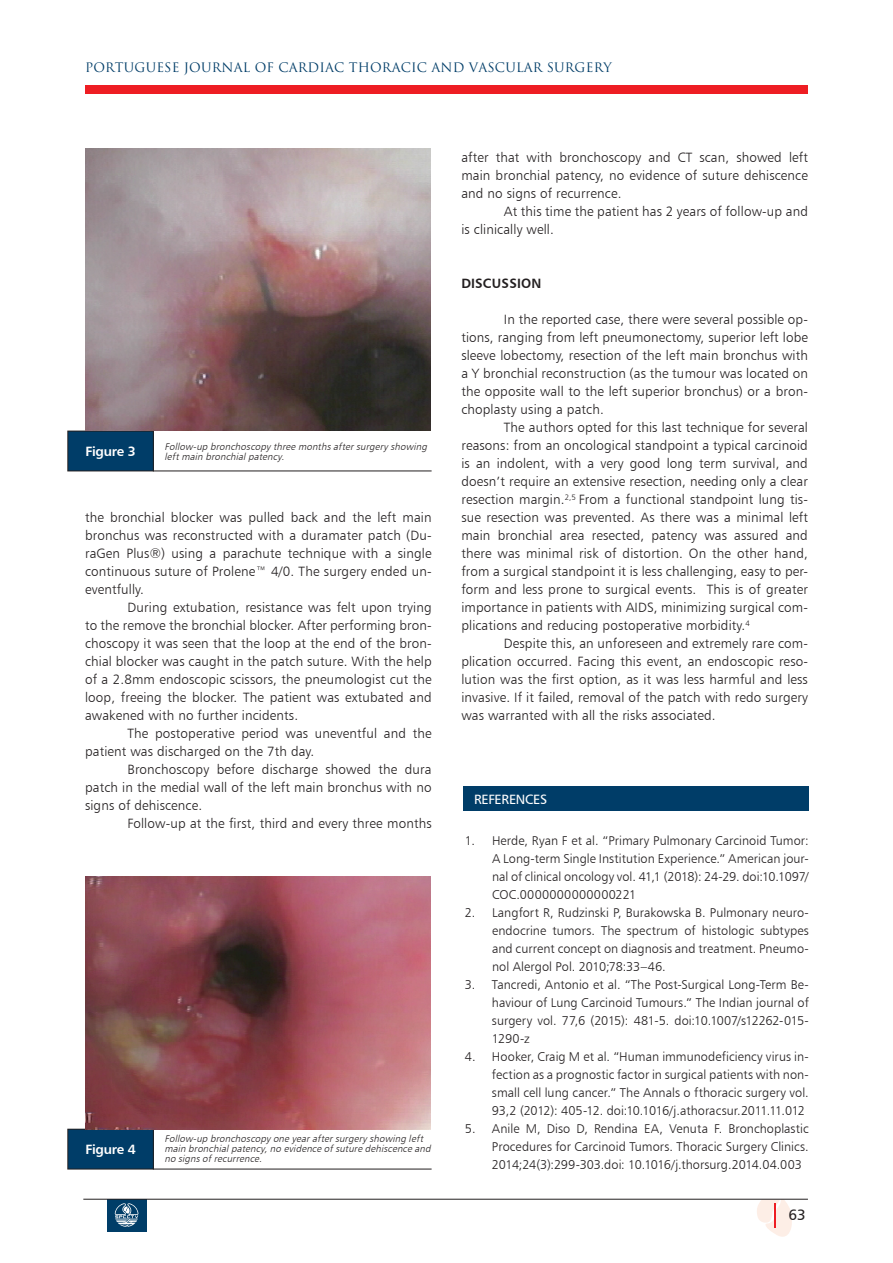
<style>
.page{position:relative;width:893px;height:1263px;background:#fff}
.page>*{position:absolute;margin:0;border:0;box-sizing:border-box;transform-origin:0 0}
.t1{font:15px "Humanist 777 BT Roman B";color:#231f20}
.t2{font:13.5px/18px "Humanist 777 BT Light B";letter-spacing:.01em;color:#231f20;text-align:justify}
.t3{font:13.5px "Humanist 777 BT Bold B";letter-spacing:-.02em;color:#fff}
.t4{font:13.5px "Humanist 777 BT Bold B";letter-spacing:.01em;color:#231f20}
.t5{font:13.5px "Humanist 777 BT Roman B";letter-spacing:-.02em;color:#fff}
.t6{font:12.75px/18px "Humanist 777 BT Light B";color:#231f20;text-align:justify}
.t7{font:12.75px "Trajan Pro 3";letter-spacing:.01em;color:#003d68}
.t8{font:italic 9.75px/10.2px "Humanist 777 BT Light B";color:#231f20}
</style>
<div class="page">
<div style="left:107px;top:1199px;width:40px;height:33px;background:#003d68"></div>
<svg style="left:115px;top:1203px;width:23px;height:24px"></svg>
<svg style="left:757px;top:1200px;width:35px;height:37px"></svg>
<hr style="left:83px;top:1199px;width:725px;height:1px;background:#231f20">
<div style="left:463px;top:786px;width:346px;height:25px;background:#003d68"></div>
<svg style="left:153px;top:470px;width:279px;height:2px"></svg>
<div style="left:68px;top:431px;width:85px;height:40px;background:#003d68"></div>
<div style="left:67px;top:431px;width:87px;height:40px;border:1px solid #231f20"></div>
<img style="left:86px;top:149px;width:345px;height:282px">
<svg style="left:153px;top:1168px;width:279px;height:2px"></svg>
<div style="left:68px;top:1129px;width:85px;height:40px;background:#003d68"></div>
<div style="left:67px;top:1129px;width:87px;height:40px;border:1px solid #231f20"></div>
<img style="left:86px;top:876px;width:345px;height:253px">
<div style="left:85px;top:85px;width:723px;height:8px;background:#ee1d23"></div>
<p class="t7" style="left:85px;top:59px;width:528px">PORTUGUESE JOURNAL OF CARDIAC THORACIC AND VASCULAR SURGERY</p>
<p class="t3" style="left:85px;top:443px;width:52px">Figure 3</p>
<p class="t8" style="left:164px;top:441px;width:267px">Follow-up bronchoscopythree monthsaftersurgeryshowing leftmain bronchialpatency.</p>
<p class="t2" style="left:85px;top:508px;width:348px">the bronchial blocker was pulled back and the left main bronchus was reconstructed with a duramater patch (Du&shy;raGen Plus®) using a parachute technique with a single continuous suture of Prolene™ 4/0. The surgery ended un&shy;eventfully.</p>
<p class="t2" style="left:85px;top:598px;width:348px;text-indent:43px">During extubation, resistance was felt upon trying to the remove the bronchial blocker. After performing bron&shy;choscopy it was seen that the loop at the end of the bron&shy;chial blocker was caught in the patch suture. With the help of a 2.8mm endoscopic scissors, the pneumologist cut the loop, freeing the blocker. The patient was extubated and awakened with no further incidents.</p>
<p class="t2" style="left:85px;top:724px;width:348px;text-indent:43px">The postoperative period was uneventful and the patient was discharged on the 7th day.</p>
<p class="t2" style="left:85px;top:760px;width:348px;text-indent:43px">Bronchoscopy before discharge showed the dura patch in the medial wall of the left main bronchus with no signs of dehiscence.</p>
<p class="t2" style="left:128px;top:814px;width:306px">Follow-up at the first, third and every three months</p>
<p class="t3" style="left:85px;top:1141px;width:52px">Figure 4</p>
<p class="t8" style="left:164px;top:1133px;width:270px">Follow-up bronchoscopyone yearaftersurgeryshowing left main bronchialpatency,no evidence ofsuture dehiscence and no signsofrecurrence.</p>
<p class="t2" style="left:461px;top:148px;width:348px">after that with bronchoscopy and CT scan, showed left main bronchial patency, no evidence of suture dehiscence and no signs of recurrence.</p>
<p class="t2" style="left:461px;top:202px;width:348px;text-indent:43px">At this time the patient has 2 years of follow-up and is clinically well.</p>
<p class="t4" style="left:461px;top:275px;width:81px">DISCUSSION</p>
<p class="t2" style="left:461px;top:310px;width:348px;text-indent:43px">In the reported case, there were several possible op&shy;tions, ranging from left pneumonectomy, superior left lobe sleeve lobectomy, resection of the left main bronchus with a Y bronchial reconstruction (as the tumour was located on the opposite wall to the left superior bronchus) or a bron&shy;choplasty using a patch.</p>
<p class="t2" style="left:461px;top:418px;width:348px;text-indent:43px">The authors opted for this last technique for several reasons: from an oncological standpoint a typical carcinoid is an indolent, with a very good long term survival, and doesn’t require an extensive resection, needing only a clear resection margin.<sup>2,5</sup> From a functional standpoint lung tis&shy;sue resection was prevented. As there was a minimal left main bronchial area resected, patency was assured and there was minimal risk of distortion. On the other hand, from a surgical standpoint it is less challenging, easy to per&shy;form and less prone to surgical events. This is of greater importance in patients with AIDS, minimizing surgical com&shy;plications and reducing postoperative morbidity.<sup>4</sup></p>
<p class="t2" style="left:461px;top:634px;width:348px;text-indent:43px">Despite this, an unforeseen and extremely rare com&shy;plication occurred. Facing this event, an endoscopic reso&shy;lution was the first option, as it was less harmful and less invasive. If it failed, removal of the patch with redo surgery was warranted with all the risks associated.</p>
<p class="t5" style="left:474px;top:790px;width:75px">REFERENCES</p>
<p class="t6" style="left:492px;top:832px;width:318px;text-indent:-27px">1. Herde, Ryan F et al. “Primary Pulmonary Carcinoid Tumor:<br>A Long-term Single Institution Experience.” American jour&shy;nal of clinical oncology vol. 41,1 (2018): 24-29. doi:10.1097/ COC.0000000000000221</p>
<p class="t6" style="left:492px;top:904px;width:318px;text-indent:-27px">2. Langfort R, Rudzinski P, Burakowska B. Pulmonary neuro&shy;endocrine tumors. The spectrum of histologic subtypes and current concept on diagnosis and treatment. Pneumo&shy;nol Alergol Pol. 2010;78:33–46.</p>
<p class="t6" style="left:492px;top:976px;width:318px;text-indent:-27px">3. Tancredi, Antonio et al. “The Post-Surgical Long-Term Be&shy;haviour of Lung Carcinoid Tumours.” The Indian journal of surgery vol. 77,6 (2015): 481-5. doi:10.1007/s12262-015- 1290-z</p>
<p class="t6" style="left:492px;top:1048px;width:318px;text-indent:-27px">4. Hooker, Craig M et al. “Human immunodeficiency virus in&shy;fection as a prognostic factor in surgical patients with non&shy;small cell lung cancer.” The Annals o fthoracic surgery vol.<br>93,2 (2012): 405-12. doi:10.1016/j.athoracsur.2011.11.012</p>
<p class="t6" style="left:492px;top:1120px;width:318px;text-indent:-27px">5. Anile M, Diso D, Rendina EA, Venuta F. Bronchoplastic Procedures for Carcinoid Tumors. Thoracic Surgery Clinics.<br>2014;24(3):299-303.doi: 10.1016/j.thorsurg.2014.04.003</p>
<p class="t1" style="left:789px;top:1205px;width:19px">63</p>
</div>
